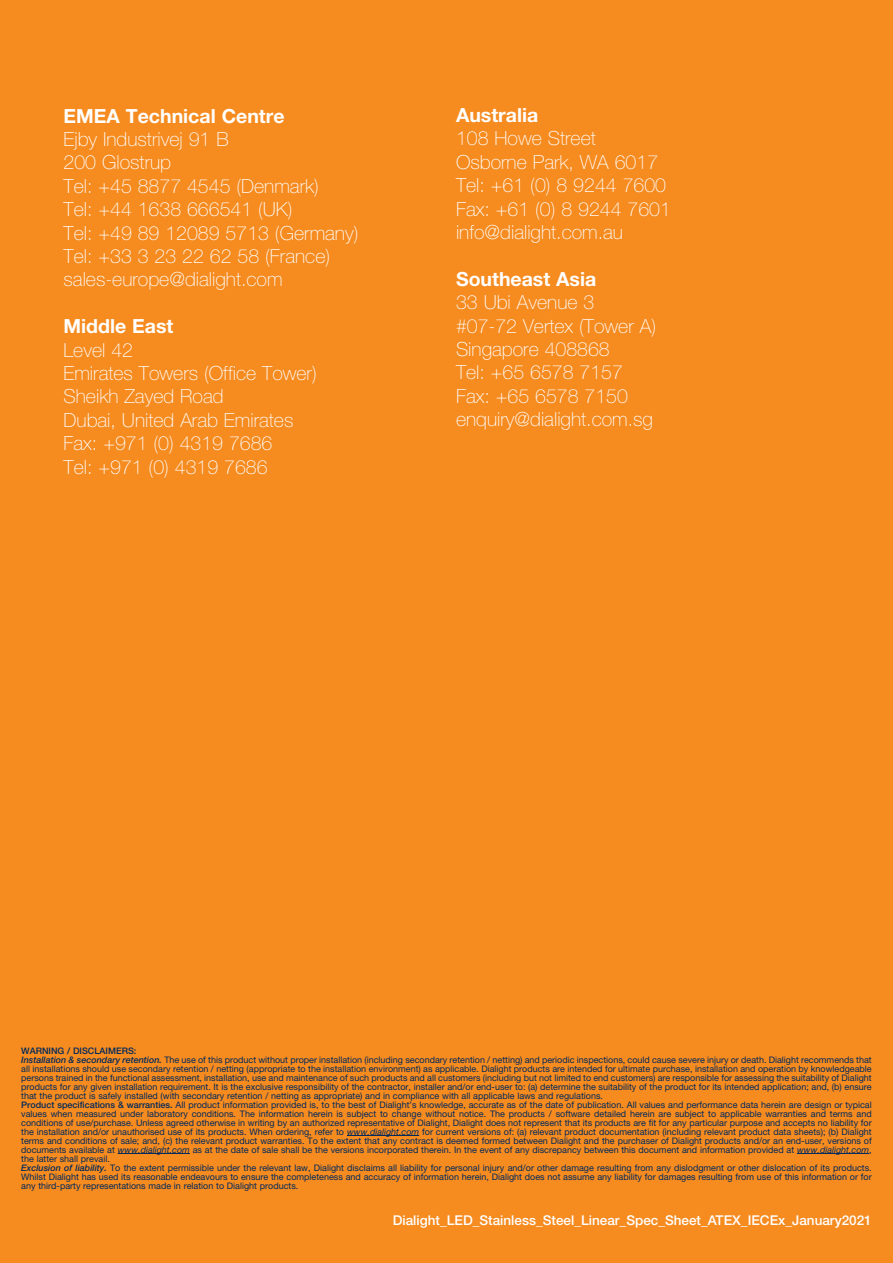
<style>
.page{position:relative;width:893px;height:1263px;background:#f68b1f}
.page>*{position:absolute;margin:0;border:0;box-sizing:border-box;transform-origin:0 0}
.t1{font:100 19.5px "Helvetica Neue LT Std";color:#fff}
.t2{font:700 19.5px "Helvetica Neue LT Std";color:#fff}
.t3{font:500 13.5px "Helvetica Neue LT Std";color:#fff}
.t4{font:9px/9px "Helvetica Neue LT Std";color:#00295c;text-align:justify}
.t5{font:500 9px "Helvetica Neue LT Std";color:#00295c}
.s1{font-weight:500;font-style:italic}
.s2{font-weight:500}
.s3{font-style:italic}
</style>
<div class="page">
<hr style="left:347px;top:1135px;width:72px;height:1px;background:#00295c">
<hr style="left:118px;top:1153px;width:72px;height:1px;background:#00295c">
<hr style="left:797px;top:1153px;width:72px;height:1px;background:#00295c">
<p class="t2" style="left:64px;top:104px;width:222px">EMEA Technical Centre</p>
<p class="t1" style="left:64px;top:128px;width:167px">Ejby Industrivej 91 B</p>
<p class="t1" style="left:64px;top:151px;width:109px">200 Glostrup</p>
<p class="t1" style="left:64px;top:175px;width:257px">Tel: +45 8877 4545 (Denmark)</p>
<p class="t1" style="left:64px;top:198px;width:231px">Tel: +44 1638 666541 (UK)</p>
<p class="t1" style="left:64px;top:222px;width:296px">Tel: +49 89 12089 5713 (Germany)</p>
<p class="t1" style="left:64px;top:245px;width:268px">Tel: +33 3 23 22 62 58 (France)</p>
<p class="t1" style="left:64px;top:268px;width:221px">sales-europe@dialight.com</p>
<p class="t2" style="left:64px;top:314px;width:111px">Middle East</p>
<p class="t1" style="left:64px;top:339px;width:71px">Level 42</p>
<p class="t1" style="left:64px;top:362px;width:255px">Emirates Towers (Office Tower)</p>
<p class="t1" style="left:64px;top:385px;width:162px">Sheikh Zayed Road</p>
<p class="t1" style="left:64px;top:409px;width:231px">Dubai, United Arab Emirates</p>
<p class="t1" style="left:64px;top:432px;width:210px">Fax: +971 (0) 4319 7686</p>
<p class="t1" style="left:64px;top:456px;width:206px">Tel: +971 (0) 4319 7686</p>
<p class="t2" style="left:456px;top:103px;width:84px">Australia</p>
<p class="t1" style="left:456px;top:127px;width:141px">108 Howe Street</p>
<p class="t1" style="left:456px;top:151px;width:204px">Osborne Park, WA 6017</p>
<p class="t1" style="left:456px;top:174px;width:211px">Tel: +61 (0) 8 9244 7600</p>
<p class="t1" style="left:456px;top:197px;width:216px">Fax: +61 (0) 8 9244 7601</p>
<p class="t1" style="left:456px;top:221px;width:169px">info@dialight.com.au</p>
<p class="t2" style="left:456px;top:267px;width:142px">Southeast Asia</p>
<p class="t1" style="left:456px;top:291px;width:140px">33 Ubi Avenue 3</p>
<p class="t1" style="left:456px;top:314px;width:202px">#07-72 Vertex (Tower A)</p>
<p class="t1" style="left:456px;top:338px;width:155px">Singapore 408868</p>
<p class="t1" style="left:456px;top:361px;width:168px">Tel: +65 6578 7157</p>
<p class="t1" style="left:456px;top:385px;width:173px">Fax: +65 6578 7150</p>
<p class="t1" style="left:456px;top:408px;width:199px">enquiry@dialight.com.sg</p>
<p class="t5" style="left:21px;top:1045px;width:117px">WARNING / DISCLAIMERS:</p>
<p class="t4" style="left:21px;top:1055px;width:852px"><span class="s1">Installation &amp; secondary retention.</span> The use of this product without proper installation (including secondary retention / netting) and periodic inspections, could cause severe injury or death. Dialight recommends that all installations should use secondary retention / netting (appropriate to the installation environment) as applicable. Dialight products are intended for ultimate purchase, installation and operation by knowledgeable persons trained in the functional assessment, installation, use and maintenance of such products and all customers (including but not limited to end customers) are responsible for assessing the suitability of Dialight products for any given installation requirement. It is the exclusive responsibility of the contractor, installer and/or end-user to: (a) determine the suitability of the product for its intended application; and, (b) ensure that the product is safely installed (with secondary retention / netting as appropriate) and in compliance with all applicable laws and regulations.</p>
<p class="t4" style="left:21px;top:1100px;width:852px"><span class="s2">Product specifications &amp; warranties.</span> All product information provided is, to the best of Dialight’s knowledge, accurate as of the date of publication. All values and performance data herein are design or typical values when measured under laboratory conditions. The information herein is subject to change without notice. The products / software detailed herein are subject to applicable warranties and terms and conditions of use/purchase. Unless agreed otherwise in writing by an authorized representative of Dialight, Dialight does not represent that its products are fit for any particular purpose and accepts no liability for the installation and/or unauthorised use of its products. When ordering, refer to <span class="s3">www.dialight.com</span> for current versions of: (a) relevant product documentation (including relevant product data sheets); (b) Dialight terms and conditions of sale; and, (c) the relevant product warranties. To the extent that any contract is deemed formed between Dialight and the purchaser of Dialight products and/or an end-user, versions of documents available at <span class="s3">www.dialight.com</span> as at the date of sale shall be the versions incorporated therein. In the event of any discrepancy between this document and information provided at <span class="s3">www.dialight.com</span>, the latter shall prevail.</p>
<p class="t4" style="left:21px;top:1163px;width:852px"><span class="s1">Exclusion of liability.</span> To the extent permissible under the relevant law, Dialight disclaims all liability for personal injury and/or other damage resulting from any dislodgment or other dislocation of its products.<br>Whilst Dialight has used its reasonable endeavours to ensure the completeness and accuracy of information herein, Dialight does not assume any liability for damages resulting from use of this information or for any third-party representations made in relation to Dialight products.</p>
<p class="t3" style="left:393px;top:1212px;width:480px">Dialight_LED_Stainless_Steel_Linear_Spec_Sheet_ATEX_IECEx_January2021</p>
</div>
